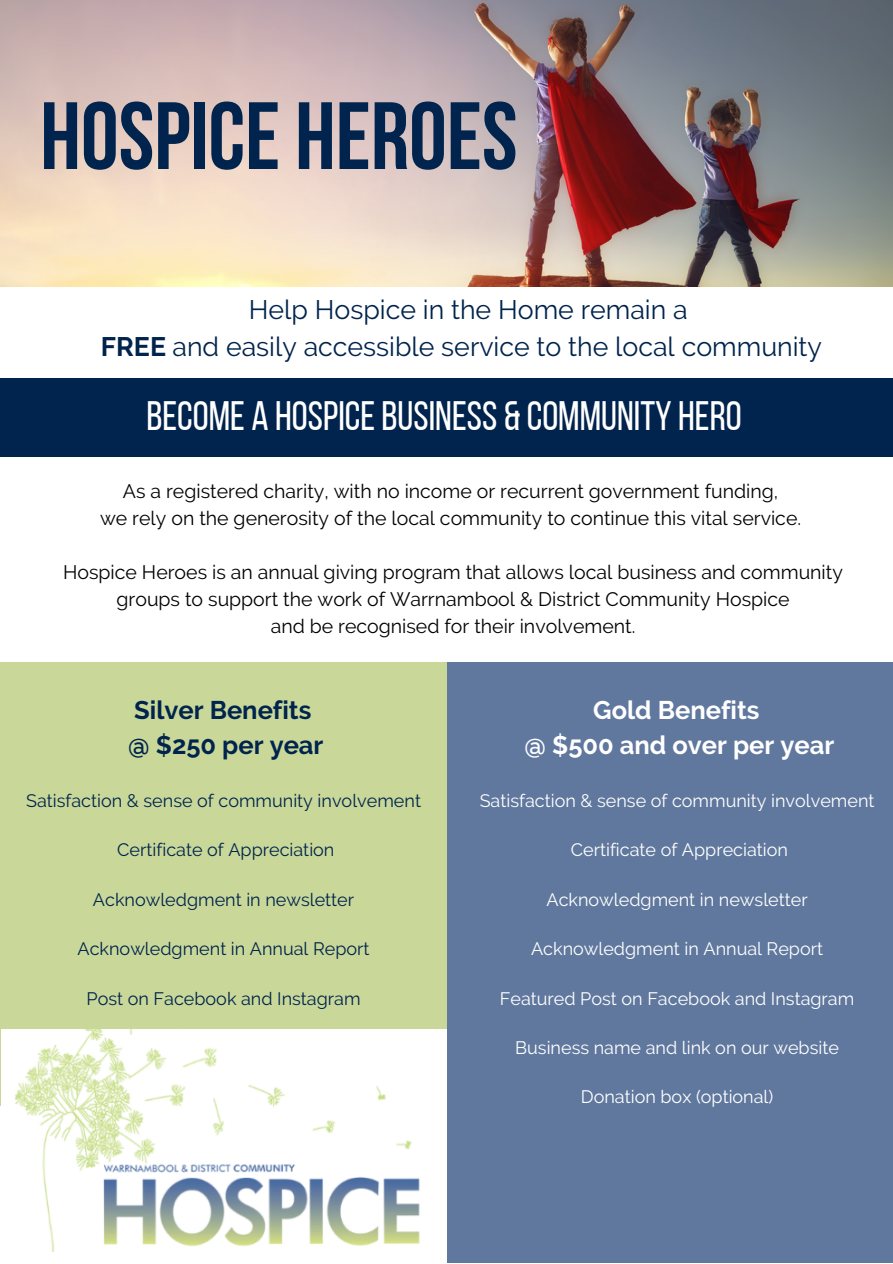
<style>
.page{position:relative;width:893px;height:1264px;background:#fff}
.page>*{position:absolute;margin:0;border:0;box-sizing:border-box;transform-origin:0 0}
.t1{font:700 95.25px "Bebas Neue";color:#00244d}
.t2{font:40.95px "Bebas Neue";color:#fff}
.t3{font:26.7px/37px "Raleway";color:#00244d;text-align:center}
.t4{font:700 25.5px/34.8px "Raleway";color:#fff;text-align:center}
.t5{font:700 25.5px/34.8px "Raleway";color:#00244d}
.t6{font:19.5px/27px "Raleway";color:#000;text-align:center}
.t7{font:18px "Raleway";color:#fff}
.t8{font:18px "Raleway";color:#00244d}
.s1{font-weight:700}
</style>
<div class="page">
<div style="left:0;top:378px;width:892px;height:79px;background:#00244d"></div>
<img style="left:0;top:0;width:892px;height:287px">
<div style="left:0;top:662px;width:468px;height:443px;background:#c9d899"></div>
<img style="left:2px;top:1029px;width:445px;height:222px">
<div style="left:447px;top:662px;width:445px;height:600px;background:#60789e"></div>
<h1 class="t1" style="left:40px;top:97px;width:479px">HOSPICE HEROES</h1>
<h3 class="t3" style="left:101px;top:291px;width:722px">Help Hospice in the Home remain a<br><span class="s1">FREE</span> and easily accessible service to the local community</h3>
<h2 class="t2" style="left:146px;top:399px;width:597px">BECOME A HOSPICEBUSINESS &amp; COMMUNITY HERO</h2>
<p class="t6" style="left:100px;top:477px;width:702px">As a registered charity, with no income or recurrent government funding,<br>we rely on the generosity of the local community to continue this vital service.</p>
<p class="t6" style="left:63px;top:558px;width:781px">Hospice Heroes is an annual giving program that allows local business and community groups to support the work of Warrnambool &amp; District Community Hospice<br>and be recognised for their involvement.</p>
<h3 class="t5" style="left:128px;top:692px;width:197px">Silver Benefits @ $250 per year</h3>
<p class="t8" style="left:26px;top:789px;width:396px">Satisfaction &amp; sense of community involvement</p>
<p class="t8" style="left:117px;top:839px;width:219px">Certificate of Appreciation</p>
<p class="t8" style="left:93px;top:888px;width:263px">Acknowledgment in newsletter</p>
<p class="t8" style="left:78px;top:938px;width:293px">Acknowledgment in Annual Report</p>
<p class="t8" style="left:87px;top:987px;width:275px">Post on Facebook and Instagram</p>
<h3 class="t4" style="left:524px;top:692px;width:311px">Gold Benefits<br>@ $500 and over per year</h3>
<p class="t7" style="left:479px;top:789px;width:396px">Satisfaction &amp; sense of community involvement</p>
<p class="t7" style="left:570px;top:839px;width:219px">Certificate of Appreciation</p>
<p class="t7" style="left:546px;top:888px;width:263px">Acknowledgment in newsletter</p>
<p class="t7" style="left:531px;top:938px;width:293px">Acknowledgment in Annual Report</p>
<p class="t7" style="left:500px;top:987px;width:356px">Featured Post on Facebook and Instagram</p>
<p class="t7" style="left:515px;top:1037px;width:325px">Business name and link on our website</p>
<p class="t7" style="left:581px;top:1086px;width:194px">Donation box (optional)</p>
</div>
